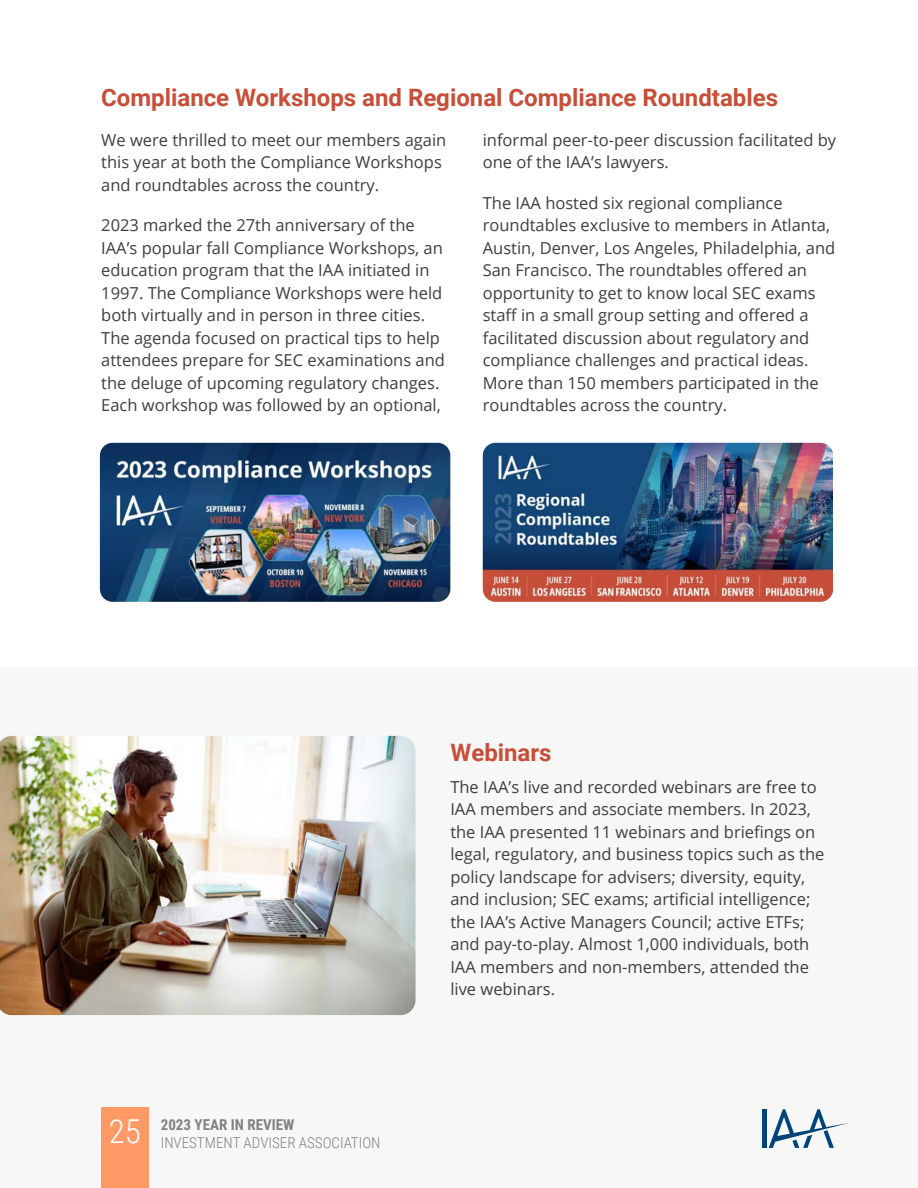
<style>
.page{position:relative;width:918px;height:1188px;background:#fff}
.page>*{position:absolute;margin:0;border:0;box-sizing:border-box;transform-origin:0 0}
.subhead_2{font:700 24px "Roboto";color:#c74e38}
.Text{font:16.5px/22.5px "Open Sans";color:#3e3e3f}
.t1{font:300 15px/18px "Roboto Condensed";color:#808285}
.s1{font-weight:700}
</style>
<div class="page">
<div style="left:0;top:667px;width:918px;height:521px;background:#f6f7f6"></div>
<img style="left:483px;top:443px;width:350px;height:159px">
<img style="left:100px;top:443px;width:350px;height:159px">
<img style="left:0;top:736px;width:416px;height:279px">
<div style="left:101px;top:1107px;width:48px;height:81px;background:#f96"></div>
<div style="left:762px;top:1109px;width:5px;height:39px;background:#00447b"></div>
<svg style="left:769px;top:1109px;width:79px;height:39px"></svg>
<p class="subhead_2" style="left:101px;top:81px;width:678px">Compliance Workshops and Regional Compliance Roundtables</p>
<p class="Text" style="left:101px;top:128px;width:347px">We were thrilled to meet our members again this year at both the Compliance Workshops and roundtables across the country.</p>
<p class="Text" style="left:101px;top:213px;width:345px">2023 marked the 27th anniversary of the IAA’s popular fall Compliance Workshops, an education program that the IAA initiated in 1997. The Compliance Workshops were held both virtually and in person in three cities.<br>The agenda focused on practical tips to help attendees prepare for SEC examinations and the deluge of upcoming regulatory changes.<br>Each workshop was followed by an optional,</p>
<p class="Text" style="left:483px;top:128px;width:355px">informal peer-to-peer discussion facilitated by one of the IAA’s lawyers.</p>
<p class="Text" style="left:483px;top:191px;width:354px">The IAA hosted six regional compliance roundtables exclusive to members in Atlanta, Austin, Denver, Los Angeles, Philadelphia, and San Francisco. The roundtables offered an opportunity to get to know local SEC exams staff in a small group setting and offered a facilitated discussion about regulatory and compliance challenges and practical ideas.<br>More than 150 members participated in the roundtables across the country.</p>
<p class="t1" style="left:109px;top:1115px;width:273px;text-indent:52px"><span class="s1">2023 YEAR IN REVIEW<br></span><sup>25</sup> INVESTMENT ADVISER ASSOCIATION</p>
<p class="subhead_2" style="left:450px;top:736px;width:103px">Webinars</p>
<p class="Text" style="left:450px;top:775px;width:376px">The IAA’s live and recorded webinars are free to IAA members and associate members. In 2023, the IAA presented 11 webinars and briefings on legal, regulatory, and business topics such as the policy landscape for advisers; diversity, equity, and inclusion; SEC exams; artificial intelligence; the IAA’s Active Managers Council; active ETFs; and pay-to-play. Almost 1,000 individuals, both IAA members and non-members, attended the live webinars.</p>
</div>
